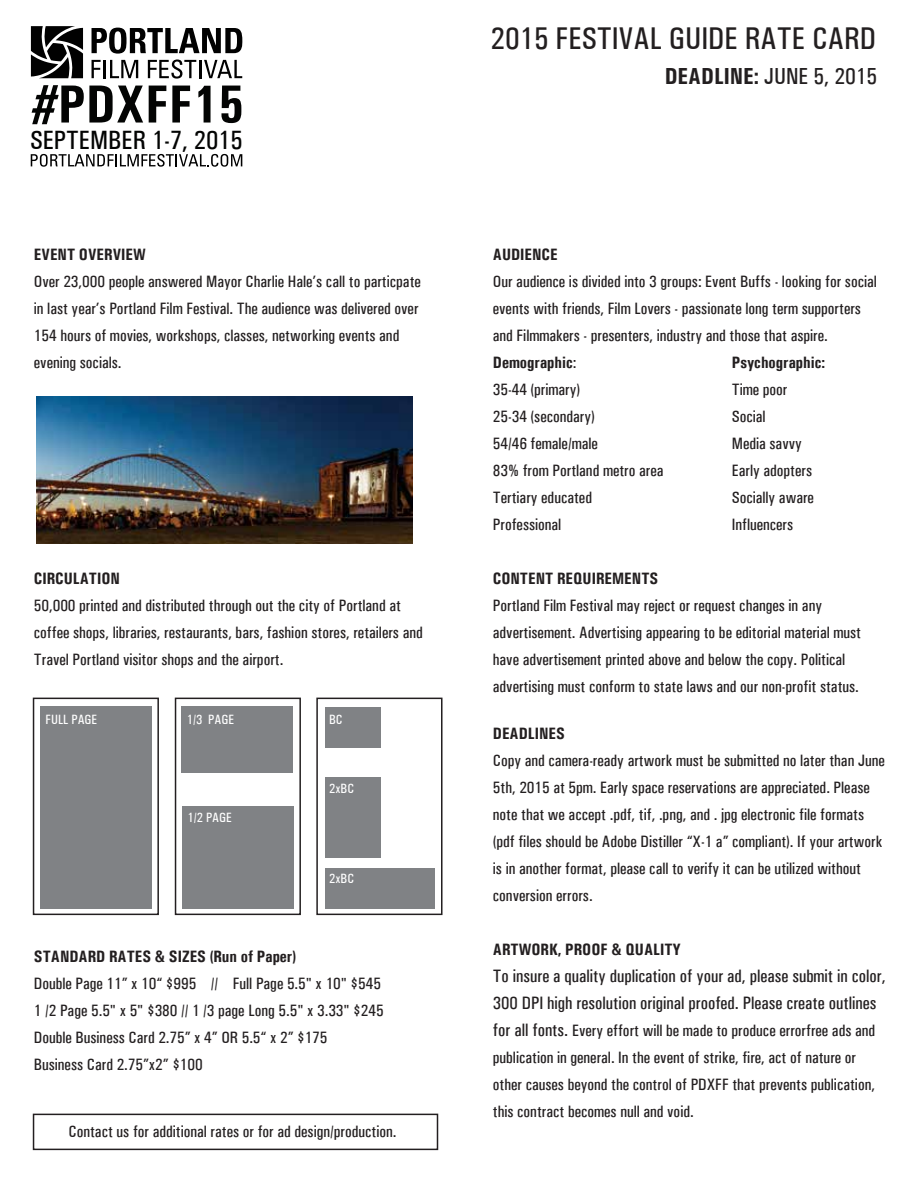
<style>
.page{position:relative;width:918px;height:1188px;background:#fff}
.page>*{position:absolute;margin:0;border:0;box-sizing:border-box;transform-origin:0 0}
.t1{font:700 condensed 53.7px "Univers";color:#030403}
.t2{font:500 condensed 31.5px "Univers";color:#231f20}
.t3{font:500 condensed 26.55px "Univers";color:#030403}
.t4{font:500 condensed 23.25px "Univers";color:#231f20}
.t5{font:500 condensed 18px/27px "Univers";color:#231f20}
.t6{font:500 condensed 16.5px/27px "Univers";color:#231f20}
.t7{font:700 condensed 16.5px "Univers";color:#231f20}
.t8{font:500 condensed 13.5px "Univers";color:#fff}
.s1{font-weight:700}
.s2{font-size:18px}
</style>
<div class="page">
<img style="left:36px;top:396px;width:377px;height:148px">
<div style="left:40px;top:706px;width:111px;height:203px;background:#808285"></div>
<div style="left:181px;top:706px;width:111px;height:67px;background:#808285"></div>
<div style="left:33px;top:698px;width:126px;height:217px;border:2px solid #231f20"></div>
<div style="left:182px;top:806px;width:111px;height:103px;background:#808285"></div>
<div style="left:175px;top:698px;width:126px;height:217px;border:2px solid #231f20"></div>
<div style="left:325px;top:707px;width:56px;height:40px;background:#808285"></div>
<div style="left:325px;top:868px;width:110px;height:41px;background:#808285"></div>
<div style="left:325px;top:777px;width:56px;height:81px;background:#808285"></div>
<div style="left:316px;top:698px;width:127px;height:217px;border:2px solid #231f20"></div>
<div style="left:33px;top:1114px;width:405px;height:36px;border:2px solid #231f20"></div>
<svg style="left:31px;top:154px;width:211px;height:13px"></svg>
<svg style="left:31px;top:26px;width:52px;height:52px"></svg>
<svg style="left:92px;top:28px;width:151px;height:26px"></svg>
<svg style="left:92px;top:60px;width:9px;height:18px"></svg>
<hr style="left:103px;top:60px;width:3px;height:18px;background:#010101">
<svg style="left:110px;top:60px;width:28px;height:18px"></svg>
<svg style="left:148px;top:60px;width:94px;height:19px"></svg>
<h1 class="t1" style="left:32px;top:72px;width:213px">#PDXFF15</h1>
<h3 class="t3" style="left:30px;top:124px;width:214px">SEPTEMBER 1-7, 2015</h3>
<p class="t7" style="left:34px;top:245px;width:113px">EVENT OVERVIEW</p>
<p class="t6" style="left:34px;top:268px;width:389px">Over 23,000 people answered Mayor Charlie Hale’s call to particpate in last year’s Portland Film Festival. The audience was delivered over 154 hours of movies, workshops, classes, networking events and evening socials.</p>
<p class="t7" style="left:34px;top:569px;width:88px">CIRCULATION</p>
<p class="t6" style="left:34px;top:592px;width:390px">50,000 printed and distributed through out the city of Portland at coffee shops, libraries, restaurants, bars, fashion stores, retailers and<br>Travel Portland visitor shops and the airport.</p>
<p class="t8" style="left:46px;top:712px;width:53px">FULL PAGE</p>
<p class="t8" style="left:187px;top:712px;width:49px">1/3 PAGE</p>
<p class="t8" style="left:188px;top:809px;width:46px">1/2 PAGE</p>
<p class="t8" style="left:329px;top:712px;width:15px">BC</p>
<p class="t8" style="left:329px;top:781px;width:26px">2xBC</p>
<p class="t8" style="left:329px;top:871px;width:26px">2xBC</p>
<p class="t7" style="left:34px;top:947px;width:264px">STANDARD RATES &amp; SIZES (Run of Paper)</p>
<p class="t6" style="left:34px;top:970px;width:351px">Double Page 11” x 10“ $995 // Full Page 5.5" x 10" $545<br>1 /2 Page 5.5" x 5" $380 // 1 /3 page Long 5.5" x 3.33" $245<br>Double Business Card 2.75” x 4” OR 5.5“ x 2” $175<br>Business Card 2.75”x2” $100</p>
<p class="t6" style="left:68px;top:1118px;width:329px">Contact us for additional rates or for ad design/production.</p>
<h2 class="t2" style="left:491px;top:20px;width:387px">2015 FESTIVAL GUIDE RATE CARD</h2>
<h3 class="t4" style="left:665px;top:62px;width:214px"><span class="s1">DEADLINE:</span> JUNE 5, 2015</h3>
<p class="t7" style="left:493px;top:244px;width:66px">AUDIENCE</p>
<p class="t6" style="left:493px;top:268px;width:386px">Our audience is divided into 3 groups: Event Buffs - looking for social events with friends, Film Lovers - passionate long term supporters and Filmmakers - presenters, industry and those that aspire.<br><span class="s1">Demographic</span>:<br>35-44 (primary)<br>25-34 (secondary)<br>54/46 female/male<br>83% from Portland metro area<br>Tertiary educated<br>Professional</p>
<p class="t7" style="left:732px;top:353px;width:95px">Psychographic:</p>
<p class="t6" style="left:732px;top:376px;width:84px">Time poor<br>Social<br>Media savvy<br>Early adopters<br>Socially aware<br>Influencers</p>
<p class="t7" style="left:493px;top:568px;width:167px">CONTENT REQUIREMENTS</p>
<p class="t6" style="left:493px;top:592px;width:370px">Portland Film Festival may reject or request changes in any advertisement. Advertising appearing to be editorial material must have advertisement printed above and below the copy. Political advertising must conform to state laws and our non-profit status.</p>
<p class="t7" style="left:493px;top:723px;width:74px">DEADLINES</p>
<p class="t6" style="left:493px;top:747px;width:393px">Copy and camera-ready artwork must be submitted no later than June 5th, 2015 at 5pm. Early space reservations are appreciated. Please note that we accept .pdf, tif, .png, and . jpg electronic file formats (pdf files should be Adobe Distiller “X-1 a” compliant). If your artwork is in another format, please call to verify it can be utilized without conversion errors.</p>
<p class="t7" style="left:493px;top:939px;width:190px">ARTWORK, PROOF &amp; QUALITY</p>
<p class="t5" style="left:493px;top:962px;width:394px">To insure a quality duplication of your ad, please submit in color,<br>300 DPI high resolution original proofed. Please create outlines</p>
<p class="t6" style="left:493px;top:1017px;width:384px"><span class="s2">for all fonts.</span> Every effort will be made to produce errorfree ads and publication in general. In the event of strike, fire, act of nature or other causes beyond the control of PDXFF that prevents publication, this contract becomes null and void.</p>
</div>
